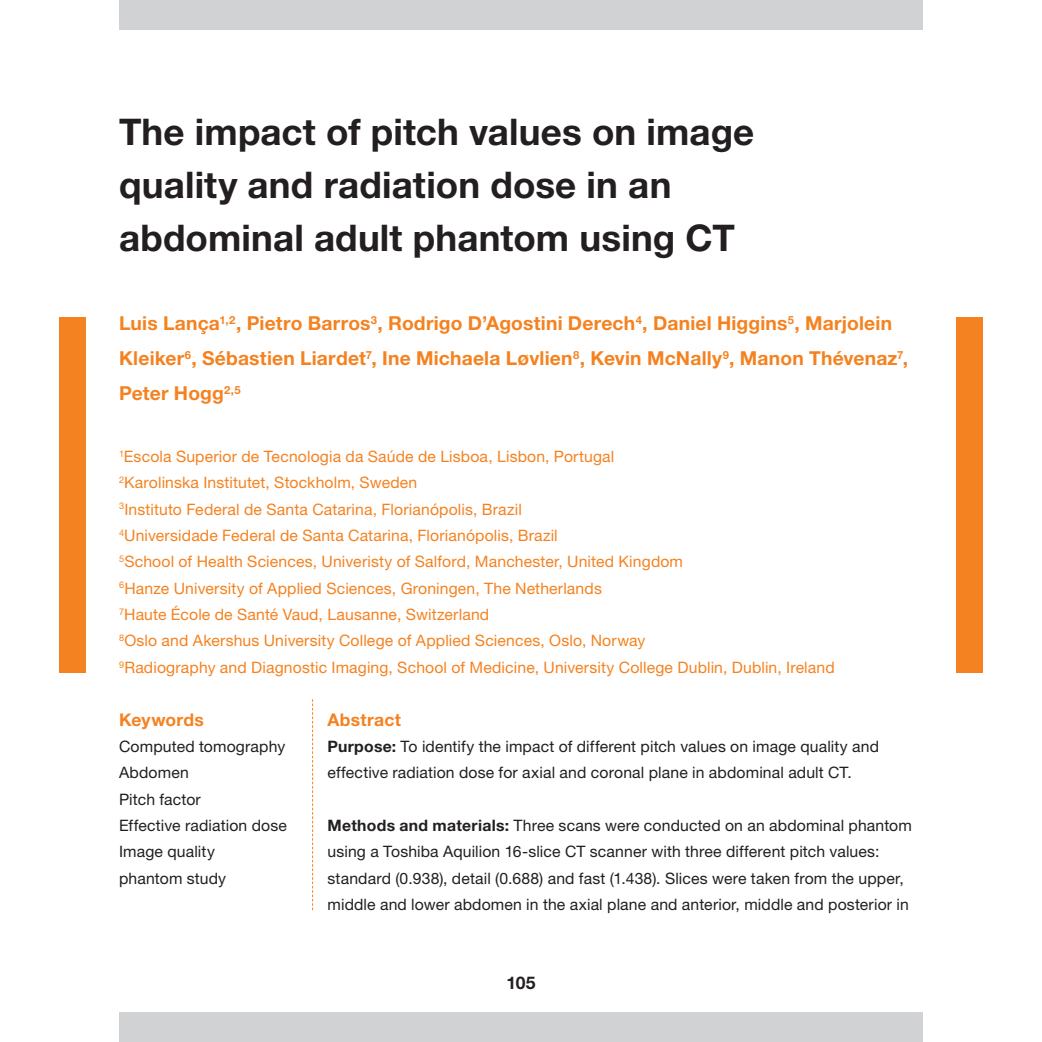
<style>
.page{position:relative;width:1042px;height:1042px;background:#fff}
.page>*{position:absolute;margin:0;border:0;box-sizing:border-box;transform-origin:0 0}
.t1{font:700 36.75px/52.7px "Helvetica Neue LT Std";letter-spacing:.005em;color:#231f20}
.t2{font:700 19.25px/35.2px "Helvetica Neue LT Std";letter-spacing:.01em;color:#f58220}
.t3{font:700 17.5px "Helvetica Neue LT Std";letter-spacing:.015em;color:#f58220}
.t4{font:700 17.5px "Helvetica Neue LT Std";color:#231f20}
.t5{font:15.75px/26.4px "Helvetica Neue LT Std";letter-spacing:.01em;color:#f58220}
.t6{font:15.75px/26.4px "Helvetica Neue LT Std";letter-spacing:.01em;color:#231f20}
.s1{font-weight:700}
</style>
<div class="page">
<div style="left:119px;top:0;width:804px;height:30px;background:#d1d2d4"></div>
<div style="left:119px;top:1012px;width:804px;height:30px;background:#d1d2d4"></div>
<svg style="left:312px;top:699px;width:1px;height:211px"></svg>
<div style="left:60px;top:317px;width:26px;height:356px;background:#f58220"></div>
<div style="left:956px;top:317px;width:26px;height:356px;background:#f58220"></div>
<h1 class="t1" style="left:119px;top:105px;width:637px">The impact of pitch values on image quality and radiation dose in an abdominal adult phantom using CT</h1>
<p class="t2" style="left:119px;top:305px;width:790px">Luis Lança<sup>1,2</sup>, Pietro Barros<sup>3</sup>, Rodrigo D’Agostini Derech<sup>4</sup>, Daniel Higgins<sup>5</sup>, Marjolein<br>Kleiker<sup>6</sup>, Sébastien Liardet<sup>7</sup>, Ine Michaela Løvlien<sup>8</sup>, Kevin McNally<sup>9</sup>, Manon Thévenaz<sup>7</sup>,<br>Peter Hogg<sup>2,5</sup></p>
<p class="t5" style="left:119px;top:443px;width:717px"><sup>1</sup>Escola Superior de Tecnologia da Saúde de Lisboa, Lisbon, Portugal<br><sup>2</sup>Karolinska Institutet, Stockholm, Sweden<br><sup>3</sup>Instituto Federal de Santa Catarina, Florianópolis, Brazil<br><sup>4</sup>Universidade Federal de Santa Catarina, Florianópolis, Brazil<br><sup>5</sup>School of Health Sciences, Univeristy of Salford, Manchester, United Kingdom<br><sup>6</sup>Hanze University of Applied Sciences, Groningen, The Netherlands<br><sup>7</sup>Haute École de Santé Vaud, Lausanne, Switzerland<br><sup>8</sup>Oslo and Akershus University College of Applied Sciences, Oslo, Norway<br><sup>9</sup>Radiography and Diagnostic Imaging, School of Medicine, University College Dublin, Dublin, Ireland</p>
<p class="t3" style="left:327px;top:708px;width:75px">Abstract</p>
<p class="t6" style="left:327px;top:733px;width:553px"><span class="s1">Purpose:</span> To identify the impact of different pitch values on image quality and effective radiation dose for axial and coronal plane in abdominal adult CT.</p>
<p class="t6" style="left:327px;top:812px;width:586px"><span class="s1">Methods and materials:</span> Three scans were conducted on an abdominal phantom using a Toshiba Aquilion 16-slice CT scanner with three different pitch values: standard (0.938), detail (0.688) and fast (1.438). Slices were taken from the upper, middle and lower abdomen in the axial plane and anterior, middle and posterior in</p>
<p class="t3" style="left:119px;top:708px;width:86px">Keywords</p>
<p class="t6" style="left:119px;top:733px;width:169px">Computed tomography<br>Abdomen<br>Pitch factor<br>Effective radiation dose<br>Image quality<br>phantom study</p>
<p class="t4" style="left:506px;top:972px;width:31px">105</p>
</div>
